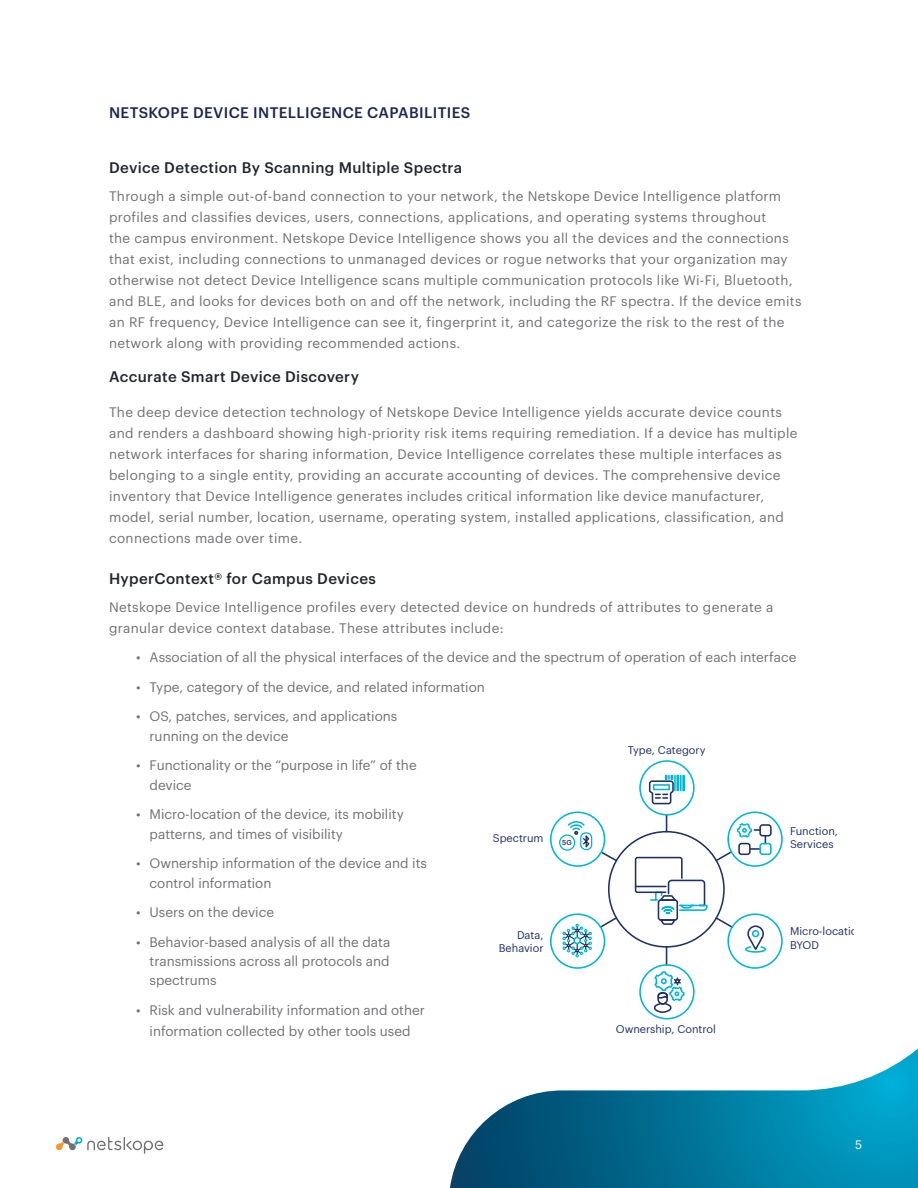
<style>
.page{position:relative;width:918px;height:1188px;background:#fff}
.page>*{position:absolute;margin:0;border:0;box-sizing:border-box;transform-origin:0 0}
.t1{font:500 15px "Graphik";letter-spacing:.025em;color:#22262b}
.t2{font:500 15px "Graphik";letter-spacing:.025em;color:#1c2853}
.t3{font:13.5px/21px "Graphik";letter-spacing:.025em;color:#717073}
.t4{font:13.5px/19.5px "Graphik";color:#717073}
.t5{font:12px "Graphik";color:#fff}
.t6{font:10.95px/13.2px "Graphik";color:#1f3066}
.t7{font:500 7.05px "Graphik";color:#1f3066}
</style>
<div class="page">
<svg style="left:450px;top:1049px;width:468px;height:139px"></svg>
<svg style="left:56px;top:1137px;width:107px;height:17px"></svg>
<svg style="left:599px;top:916px;width:19px;height:13px"></svg>
<svg style="left:600px;top:850px;width:18px;height:13px"></svg>
<svg style="left:714px;top:916px;width:20px;height:13px"></svg>
<svg style="left:666px;top:948px;width:1px;height:16px"></svg>
<svg style="left:666px;top:816px;width:1px;height:15px"></svg>
<div style="left:608px;top:831px;width:117px;height:117px;border:2px solid #1f3066;border-radius:50%"></div>
<div style="left:727px;top:913px;width:56px;height:56px;border:2px solid #00b5d5;border-radius:50%"></div>
<div style="left:727px;top:812px;width:56px;height:55px;border:2px solid #00b5d5;border-radius:50%"></div>
<div style="left:550px;top:913px;width:55px;height:56px;border:2px solid #00b5d5;border-radius:50%"></div>
<div style="left:550px;top:812px;width:55px;height:55px;border:2px solid #00b5d5;border-radius:50%"></div>
<div style="left:639px;top:760px;width:56px;height:56px;border:2px solid #00b5d5;border-radius:50%"></div>
<div style="left:639px;top:964px;width:56px;height:55px;border:2px solid #00b5d5;border-radius:50%"></div>
<svg style="left:634px;top:856px;width:74px;height:69px"></svg>
<div style="left:682px;top:775px;width:3px;height:16px;border:2px solid #00b5d5"></div>
<svg style="left:648px;top:775px;width:34px;height:30px"></svg>
<svg style="left:745px;top:925px;width:22px;height:28px"></svg>
<div style="left:759px;top:824px;width:13px;height:13px;border:2px solid #1f3066;border-radius:2px"></div>
<svg style="left:714px;top:822px;width:52px;height:41px"></svg>
<div style="left:759px;top:843px;width:13px;height:12px;border:2px solid #00b5d5;border-radius:2px"></div>
<svg style="left:652px;top:971px;width:33px;height:43px"></svg>
<div style="left:580px;top:832px;width:12px;height:18px;border:1px solid #00b5d5;border-radius:5px"></div>
<svg style="left:568px;top:821px;width:22px;height:30px"></svg>
<div style="left:559px;top:834px;width:16px;height:17px;border:1px solid #00b5d5;border-radius:50%"></div>
<svg style="left:562px;top:924px;width:30px;height:33px"></svg>
<p class="t2" style="left:109px;top:101px;width:363px">NETSKOPE DEVICE INTELLIGENCE CAPABILITIES</p>
<p class="t1" style="left:109px;top:156px;width:355px">Device Detection By Scanning Multiple Spectra</p>
<p class="t3" style="left:109px;top:184px;width:694px">Through a simple out-of-band connection to your network, the Netskope Device Intelligence platform profiles and classifies devices, users, connections, applications, and operating systems throughout<br>the campus environment. Netskope Device Intelligence shows you all the devices and the connections that exist, including connections to unmanaged devices or rogue networks that your organization may otherwise not detect Device Intelligence scans multiple communication protocols like Wi-Fi, Bluetooth, and BLE, and looks for devices both on and off the network, including the RF spectra. If the device emits an RF frequency, Device Intelligence can see it, fingerprint it, and categorize the risk to the rest of the network along with providing recommended actions.</p>
<p class="t1" style="left:109px;top:365px;width:251px">Accurate Smart Device Discovery</p>
<p class="t3" style="left:109px;top:400px;width:690px">The deep device detection technology of Netskope Device Intelligence yields accurate device counts and renders a dashboard showing high-priority risk items requiring remediation. If a device has multiple network interfaces for sharing information, Device Intelligence correlates these multiple interfaces as belonging to a single entity, providing an accurate accounting of devices. The comprehensive device inventory that Device Intelligence generates includes critical information like device manufacturer, model, serial number, location, username, operating system, installed applications, classification, and connections made over time.</p>
<p class="t1" style="left:109px;top:567px;width:268px">HyperContext® for Campus Devices</p>
<p class="t3" style="left:109px;top:595px;width:666px">Netskope Device Intelligence profiles every detected device on hundreds of attributes to generate a granular device context database. These attributes include:</p>
<p class="t4" style="left:136px;top:646px;width:662px">• Association of all the physical interfaces of the device and the spectrum of operation of each interface</p>
<p class="t4" style="left:136px;top:676px;width:350px">• Type, category of the device, and related information</p>
<p class="t4" style="left:150px;top:705px;width:249px;text-indent:-14px">• OS, patches, services, and applications running on the device</p>
<p class="t4" style="left:150px;top:754px;width:269px;text-indent:-14px">• Functionality or the “purpose in life” of the device</p>
<p class="t4" style="left:150px;top:803px;width:256px;text-indent:-14px">• Micro-location of the device, its mobility patterns, and times of visibility</p>
<p class="t4" style="left:150px;top:852px;width:279px;text-indent:-14px">• Ownership information of the device and its control information</p>
<p class="t4" style="left:136px;top:901px;width:140px">• Users on the device</p>
<p class="t3" style="left:150px;top:931px;width:242px;line-height:19.5px;text-align:justify;text-indent:-14px">• Behavior-based analysis of all the data transmissions across all protocols and spectrums</p>
<p class="t4" style="left:136px;top:998px;width:290px;line-height:21px;text-align:center">• Risk and vulnerability information and other information collected by other tools used</p>
<p class="t6" style="left:628px;top:743px;width:79px">Type, Category</p>
<p class="t6" style="left:790px;top:823px;width:49px">Function,<br>Services</p>
<p class="t6" style="left:493px;top:831px;width:52px">Spectrum</p>
<p class="t7" style="left:562px;top:837px;width:11px">5G</p>
<p class="t6" style="left:790px;top:924px;width:79px">Micro-location,<br>BYOD</p>
<p class="t6" style="left:499px;top:927px;width:46px;text-align:right">Data,<br>Behavior</p>
<p class="t6" style="left:616px;top:1022px;width:102px">Ownership, Control</p>
<p class="t5" style="left:855px;top:1136px;width:9px">5</p>
</div>
